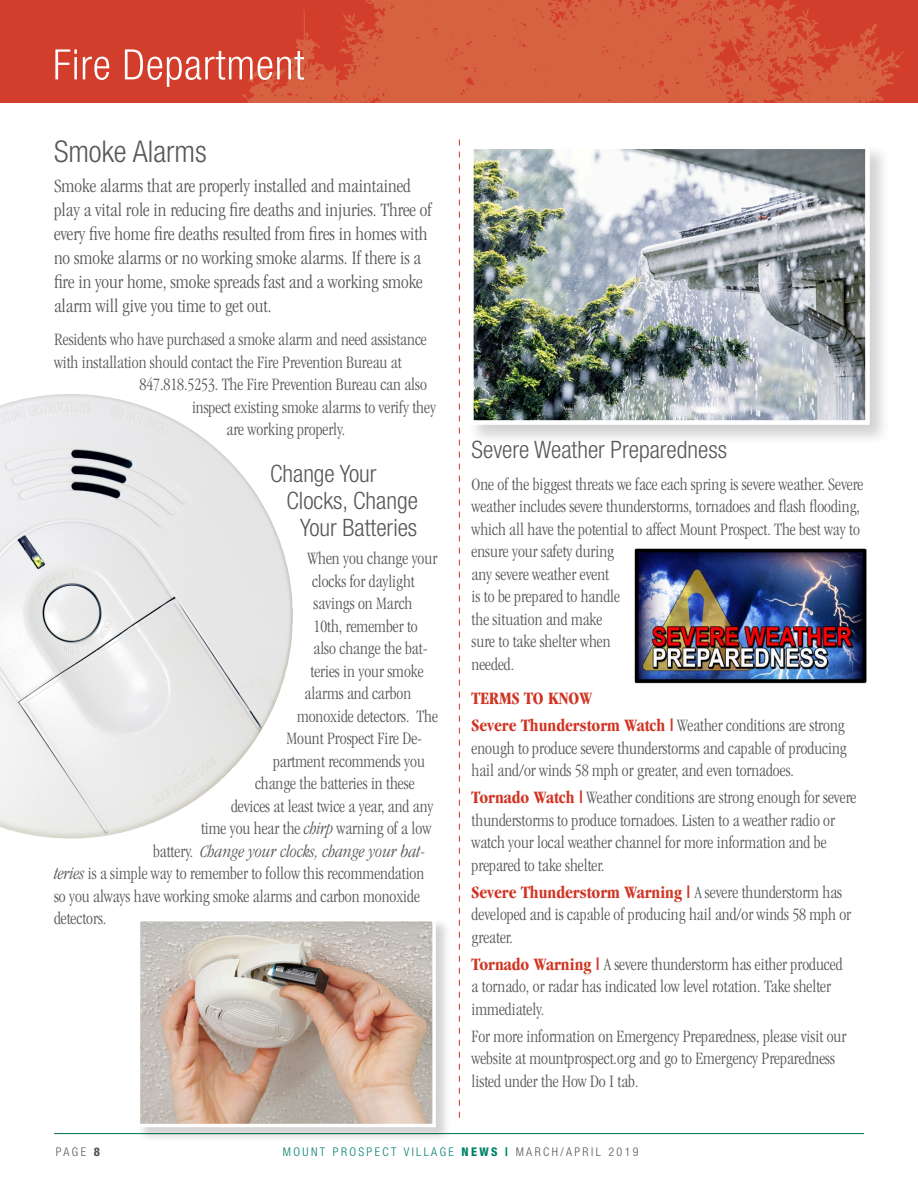
<style>
.page{position:relative;width:918px;height:1188px;background:#fff}
.page>*{position:absolute;margin:0;border:0;box-sizing:border-box;transform-origin:0 0}
.t1{font:300 condensed 30px "Helvetica Neue LT Std";color:#57585a}
.t2{font:300 condensed 24px "Helvetica Neue LT Std";color:#57585a}
.t3{font:300 condensed 19.5px/24px "Garamond";color:#57585a}
.t4{font:300 condensed 18px/22.5px "Garamond";color:#57585a}
.t5{font:italic 300 condensed 18px "Garamond";color:#57585a}
.t6{font:700 condensed 18px "Garamond";color:#d03524}
.t7{font:300 condensed 12px "Helvetica Neue LT Std";letter-spacing:.2em;color:#00826b}
.t8{font:300 condensed 12px "Helvetica Neue LT Std";color:#57585a}
.s1{font-style:italic}
.s2{font-style:normal}
.s3{font-weight:700;color:#d03524}
.s4{font-weight:800}
.s5{color:#57585a}
</style>
<div class="page">
<hr style="left:54px;top:1133px;width:810px;height:1px;background:#006e53">
<img style="left:0;top:0;width:918px;height:103px">
<svg style="left:55px;top:49px;width:22px;height:30px"></svg>
<svg style="left:83px;top:57px;width:26px;height:23px"></svg>
<svg style="left:125px;top:49px;width:179px;height:38px;background:#dc6859"></svg>
<svg style="left:459px;top:140px;width:1px;height:978px"></svg>
<div style="left:468px;top:144px;width:423px;height:302px;background:#231f20;opacity:.2"></div>
<img style="left:475px;top:150px;width:389px;height:269px">
<div style="left:469px;top:144px;width:401px;height:281px;border:5px solid #fff"></div>
<div style="left:136px;top:917px;width:315px;height:226px;background:#231f20;opacity:.2"></div>
<img style="left:141px;top:922px;width:291px;height:201px">
<div style="left:137px;top:918px;width:299px;height:209px;border:3px solid #fff"></div>
<img style="left:0;top:394px;width:208px;height:445px">
<img style="left:634px;top:548px;width:233px;height:136px">
<p class="t1" style="left:54px;top:135px;width:154px">Smoke Alarms</p>
<p class="t3" style="left:54px;top:174px;width:379px">Smoke alarms that are properly installed and maintained play a vital role in reducing fire deaths and injuries. Three of every five home fire deaths resulted from fires in homes with no smoke alarms or no working smoke alarms. If there is a fire in your home, smoke spreads fast and a working smoke alarm will give you time to get out.</p>
<p class="t4" style="left:54px;top:329px;width:374px">Residents who have purchased a smoke alarm and need assistance</p>
<p class="t4" style="left:54px;top:351px;width:349px">with installation should contact the Fire Prevention Bureau at</p>
<p class="t4" style="left:140px;top:374px;width:289px">847.818.5253. The Fire Prevention Bureau can also</p>
<p class="t4" style="left:192px;top:396px;width:245px">inspect existing smoke alarms to verify they</p>
<p class="t4" style="left:226px;top:419px;width:120px">are working properly.</p>
<p class="t2" style="left:270px;top:460px;width:108px">Change Your</p>
<p class="t2" style="left:286px;top:487px;width:133px">Clocks, Change</p>
<p class="t2" style="left:300px;top:514px;width:119px">Your Batteries</p>
<p class="t4" style="left:308px;top:548px;width:131px">When you change your</p>
<p class="t4" style="left:312px;top:570px;width:104px">clocks for daylight</p>
<p class="t4" style="left:314px;top:593px;width:100px">savings on March</p>
<p class="t4" style="left:314px;top:615px;width:106px">10th, remember to</p>
<p class="t4" style="left:314px;top:638px;width:116px">also change the bat-</p>
<p class="t4" style="left:310px;top:660px;width:115px">teries in your smoke</p>
<p class="t4" style="left:304px;top:683px;width:108px">alarms and carbon</p>
<p class="t4" style="left:297px;top:705px;width:142px">monoxide detectors. The</p>
<p class="t4" style="left:286px;top:728px;width:137px">Mount Prospect Fire De-</p>
<p class="t4" style="left:273px;top:750px;width:153px">partment recommends you</p>
<p class="t4" style="left:255px;top:773px;width:161px">change the batteries in these</p>
<p class="t4" style="left:231px;top:795px;width:204px">devices at least twice a year, and any</p>
<p class="t4" style="left:201px;top:818px;width:232px">time you hear the <span class="s1">chirp</span> warning of a low</p>
<p class="t5" style="left:153px;top:842px;width:274px"><span class="s2">battery.</span> Change your clocks, change your bat-</p>
<p class="t4" style="left:54px;top:863px;width:372px"><span class="s1">teries</span> is a simple way to remember to follow this recommendation</p>
<p class="t4" style="left:54px;top:885px;width:367px">so you always have working smoke alarms and carbon monoxide</p>
<p class="t4" style="left:54px;top:908px;width:54px">detectors.</p>
<p class="t2" style="left:472px;top:436px;width:257px">Severe Weather Preparedness</p>
<p class="t4" style="left:472px;top:473px;width:393px">One of the biggest threats we face each spring is severe weather. Severe weather includes severe thunderstorms, tornadoes and flash flooding, which all have the potential to affect Mount Prospect. The best way to ensure your safety during<br>any severe weather event<br>is to be prepared to handle<br>the situation and make<br>sure to take shelter when<br>needed.</p>
<p class="t6" style="left:472px;top:688px;width:122px">TERMS TO KNOW</p>
<p class="t4" style="left:472px;top:714px;width:377px;text-align:justify"><span class="s3">Severe Thunderstorm Watch |</span> Weather conditions are strong enough to produce severe thunderstorms and capable of producing hail and/or winds 58 mph or greater, and even tornadoes.</p>
<p class="t4" style="left:472px;top:786px;width:386px"><span class="s3">Tornado Watch |</span> Weather conditions are strong enough for severe thunderstorms to produce tornadoes. Listen to a weather radio or watch your local weather channel for more information and be prepared to take shelter.</p>
<p class="t4" style="left:472px;top:881px;width:381px"><span class="s3">Severe Thunderstorm Warning |</span> A severe thunderstorm has developed and is capable of producing hail and/or winds 58 mph or greater.</p>
<p class="t4" style="left:472px;top:953px;width:372px"><span class="s3">Tornado Warning |</span> A severe thunderstorm has either produced a tornado, or radar has indicated low level rotation. Take shelter immediately.</p>
<p class="t4" style="left:472px;top:1025px;width:376px">For more information on Emergency Preparedness, please visit our website at mountprospect.org and go to Emergency Preparedness listed under the How Do I tab.</p>
<p class="t8" style="left:56px;top:1145px;width:46px">PAGE <span class="s4">8</span></p>
<p class="t7" style="left:283px;top:1145px;width:357px">MOUNT PROSPECT VILLAGE <span class="s4">NEWS |</span> <span class="s5">MARCH/APRIL 2019</span></p>
</div>
